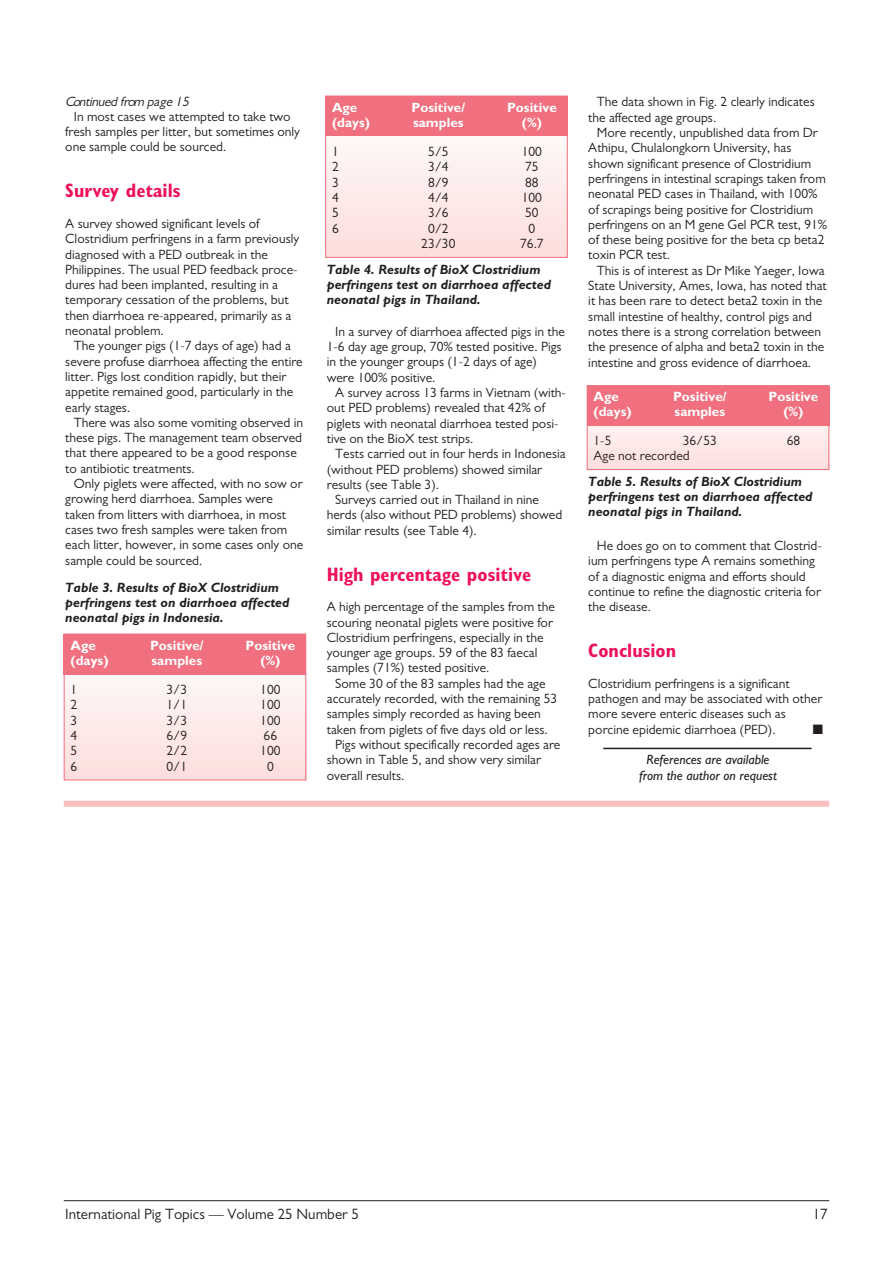
<style>
.page{position:relative;width:893px;height:1263px;background:#fff}
.page>*{position:absolute;margin:0;border:0;box-sizing:border-box;transform-origin:0 0}
.t1{font:700 condensed 19.5px "Gill Sans";color:#ee1059}
.t2{font:15px "Gill Sans";color:#231f20}
.t3{font:13.5px/15.3px "Gill Sans";color:#231f20}
.t4{font:italic 700 13.5px/15px "Gill Sans";color:#231f20}
.t5{font:700 13.5px "Gill Sans";color:#fff}
.t6{font:italic 13.5px/15.3px "Gill Sans";color:#231f20;text-align:center}
.t7{font:italic 13.5px "Gill Sans";color:#231f20}
.t8{font:13.5px "Zapf Dingbats ITC";color:#231f20}
</style>
<div class="page">
<hr style="left:64px;top:1200px;width:765px;height:1px;background:#231f20">
<div style="left:64px;top:801px;width:765px;height:6px;background:#f9bebe"></div>
<div style="left:587px;top:399px;width:242px;height:70px;background:#fde8e7"></div>
<div style="left:587px;top:386px;width:242px;height:40px;background:#f1707f"></div>
<div style="left:587px;top:385px;width:242px;height:85px;border:1px solid #f1707f"></div>
<div style="left:326px;top:111px;width:242px;height:146px;background:linear-gradient(to right,#fdebea,#fdebea)"></div>
<div style="left:325px;top:96px;width:243px;height:40px;background:#f1707f"></div>
<div style="left:325px;top:96px;width:243px;height:162px;border:1px solid #f1707f"></div>
<div style="left:64px;top:647px;width:242px;height:133px;background:#fdeaea"></div>
<div style="left:64px;top:634px;width:242px;height:41px;background:#f1707f"></div>
<div style="left:64px;top:634px;width:242px;height:146px;border:1px solid #f1707f"></div>
<hr style="left:603px;top:748px;width:209px;height:1px;background:#231f20">
<p class="t7" style="left:65px;top:97px;width:128px">Continued from page 15</p>
<p class="t3" style="left:65px;top:110px;width:236px;text-indent:9px">In most cases we attempted to take two fresh samples per litter, but sometimes only one sample could be sourced.</p>
<h1 class="t1" style="left:65px;top:183px;width:117px">Survey details</h1>
<p class="t3" style="left:65px;top:217px;width:235px">A survey showed significant levels of Clostridium perfringens in a farm previously diagnosed with a PED outbreak in the Philippines. The usual PED feedback proce&shy;dures had been implanted, resulting in a temporary cessation of the problems, but then diarrhoea re-appeared, primarily as a neonatal problem.</p>
<p class="t3" style="left:65px;top:340px;width:239px;text-indent:9px">The younger pigs (1-7 days of age) had a severe profuse diarrhoea affecting the entire litter. Pigs lost condition rapidly, but their appetite remained good, particularly in the early stages.</p>
<p class="t3" style="left:65px;top:416px;width:239px;text-indent:9px">There was also some vomiting observed in these pigs. The management team observed that there appeared to be a good response to antibiotic treatments.</p>
<p class="t3" style="left:65px;top:477px;width:239px;text-indent:9px">Only piglets were affected, with no sow or growing herd diarrhoea. Samples were taken from litters with diarrhoea, in most cases two fresh samples were taken from each litter, however, in some cases only one sample could be sourced.</p>
<p class="t4" style="left:65px;top:581px;width:226px">Table 3. Results of BioX Clostridium perfringens test on diarrhoea affected neonatal pigs in Indonesia.</p>
<p class="t5" style="left:71px;top:640px;width:27px">Age</p>
<p class="t5" style="left:150px;top:640px;width:55px">Positive/</p>
<p class="t5" style="left:245px;top:640px;width:51px">Positive</p>
<p class="t5" style="left:71px;top:655px;width:40px">(days)</p>
<p class="t5" style="left:152px;top:655px;width:52px">samples</p>
<p class="t5" style="left:260px;top:655px;width:22px">(%)</p>
<p class="t3" style="left:71px;top:683px;width:8px">1</p>
<p class="t3" style="left:166px;top:683px;width:22px">3/3</p>
<p class="t3" style="left:260px;top:683px;width:22px">100</p>
<p class="t3" style="left:71px;top:699px;width:8px">2</p>
<p class="t3" style="left:166px;top:699px;width:22px">1/1</p>
<p class="t3" style="left:260px;top:699px;width:22px">100</p>
<p class="t3" style="left:71px;top:714px;width:8px">3</p>
<p class="t3" style="left:166px;top:714px;width:22px">3/3</p>
<p class="t3" style="left:260px;top:714px;width:22px">100</p>
<p class="t3" style="left:71px;top:729px;width:8px">4</p>
<p class="t3" style="left:166px;top:729px;width:22px">6/9</p>
<p class="t3" style="left:264px;top:729px;width:15px">66</p>
<p class="t3" style="left:71px;top:744px;width:8px">5</p>
<p class="t3" style="left:166px;top:744px;width:22px">2/2</p>
<p class="t3" style="left:260px;top:744px;width:22px">100</p>
<p class="t3" style="left:71px;top:760px;width:8px">6</p>
<p class="t3" style="left:166px;top:760px;width:22px">0/1</p>
<p class="t3" style="left:267px;top:760px;width:8px">0</p>
<p class="t5" style="left:332px;top:102px;width:27px">Age</p>
<p class="t5" style="left:412px;top:102px;width:55px">Positive/</p>
<p class="t5" style="left:507px;top:102px;width:51px">Positive</p>
<p class="t5" style="left:332px;top:117px;width:40px">(days)</p>
<p class="t5" style="left:413px;top:117px;width:52px">samples</p>
<p class="t5" style="left:522px;top:117px;width:22px">(%)</p>
<p class="t3" style="left:332px;top:145px;width:8px">1</p>
<p class="t3" style="left:428px;top:145px;width:22px">5/5</p>
<p class="t3" style="left:522px;top:145px;width:22px">100</p>
<p class="t3" style="left:332px;top:161px;width:8px">2</p>
<p class="t3" style="left:428px;top:161px;width:22px">3/4</p>
<p class="t3" style="left:525px;top:161px;width:15px">75</p>
<p class="t3" style="left:332px;top:176px;width:8px">3</p>
<p class="t3" style="left:428px;top:176px;width:22px">8/9</p>
<p class="t3" style="left:525px;top:176px;width:15px">88</p>
<p class="t3" style="left:332px;top:191px;width:8px">4</p>
<p class="t3" style="left:428px;top:191px;width:22px">4/4</p>
<p class="t3" style="left:522px;top:191px;width:22px">100</p>
<p class="t3" style="left:332px;top:207px;width:8px">5</p>
<p class="t3" style="left:428px;top:207px;width:22px">3/6</p>
<p class="t3" style="left:525px;top:207px;width:15px">50</p>
<p class="t3" style="left:332px;top:222px;width:8px">6</p>
<p class="t3" style="left:428px;top:222px;width:22px">0/2</p>
<p class="t3" style="left:528px;top:222px;width:8px">0</p>
<p class="t3" style="left:421px;top:237px;width:36px">23/30</p>
<p class="t3" style="left:520px;top:237px;width:25px">76.7</p>
<p class="t4" style="left:327px;top:264px;width:226px">Table 4. Results of BioX Clostridium perfringens test on diarrhoea affected neonatal pigs in Thailand.</p>
<p class="t3" style="left:327px;top:325px;width:240px;text-indent:9px">In a survey of diarrhoea affected pigs in the 1-6 day age group, 70% tested positive. Pigs in the younger groups (1-2 days of age) were 100% positive.</p>
<p class="t3" style="left:327px;top:386px;width:241px;text-indent:9px">A survey across 13 farms in Vietnam (with&shy;out PED problems) revealed that 42% of piglets with neonatal diarrhoea tested posi&shy;tive on the BioX test strips.</p>
<p class="t3" style="left:335px;top:447px;width:232px">Tests carried out in four herds in Indonesia</p>
<p class="t3" style="left:327px;top:463px;width:217px">(without PED problems) showed similar</p>
<p class="t3" style="left:327px;top:478px;width:114px">results (see Table 3).</p>
<p class="t3" style="left:335px;top:493px;width:205px">Surveys carried out in Thailand in nine</p>
<p class="t3" style="left:327px;top:509px;width:237px">herds (also without PED problems) showed</p>
<p class="t3" style="left:327px;top:524px;width:152px">similar results (see Table 4).</p>
<h1 class="t1" style="left:327px;top:567px;width:206px">High percentage positive</h1>
<p class="t3" style="left:327px;top:600px;width:230px">A high percentage of the samples from the scouring neonatal piglets were positive for Clostridium perfringens, especially in the younger age groups. 59 of the 83 faecal samples (71%) tested positive.</p>
<p class="t3" style="left:335px;top:677px;width:212px">Some 30 of the 83 samples had the age</p>
<p class="t3" style="left:327px;top:692px;width:232px">accurately recorded, with the remaining 53</p>
<p class="t3" style="left:327px;top:708px;width:216px">samples simply recorded as having been</p>
<p class="t3" style="left:327px;top:723px;width:223px">taken from piglets of five days old or less.</p>
<p class="t3" style="left:335px;top:738px;width:227px">Pigs without specifically recorded ages are</p>
<p class="t3" style="left:327px;top:753px;width:216px">shown in Table 5, and show very similar</p>
<p class="t3" style="left:327px;top:769px;width:79px">overall results.</p>
<p class="t3" style="left:588px;top:96px;width:228px;text-indent:9px">The data shown in Fig. 2 clearly indicates the affected age groups.</p>
<p class="t3" style="left:588px;top:126px;width:240px;text-indent:9px">More recently, unpublished data from Dr Athipu, Chulalongkorn University, has shown significant presence of Clostridium perfringens in intestinal scrapings taken from neonatal PED cases in Thailand, with 100% of scrapings being positive for Clostridium perfringens on an M gene Gel PCR test, 91% of these being positive for the beta cp beta2 toxin PCR test.</p>
<p class="t3" style="left:588px;top:264px;width:240px;text-indent:9px">This is of interest as Dr Mike Yaeger, Iowa State University, Ames, Iowa, has noted that it has been rare to detect beta2 toxin in the small intestine of healthy, control pigs and notes there is a strong correlation between the presence of alpha and beta2 toxin in the intestine and gross evidence of diarrhoea.</p>
<p class="t5" style="left:594px;top:391px;width:27px">Age</p>
<p class="t5" style="left:673px;top:391px;width:55px">Positive/</p>
<p class="t5" style="left:768px;top:391px;width:51px">Positive</p>
<p class="t5" style="left:594px;top:407px;width:40px">(days)</p>
<p class="t5" style="left:675px;top:407px;width:52px">samples</p>
<p class="t5" style="left:783px;top:407px;width:22px">(%)</p>
<p class="t3" style="left:594px;top:434px;width:19px">1-5</p>
<p class="t3" style="left:683px;top:434px;width:36px">36/53</p>
<p class="t3" style="left:787px;top:434px;width:15px">68</p>
<p class="t3" style="left:594px;top:449px;width:98px">Age not recorded</p>
<p class="t4" style="left:588px;top:475px;width:226px">Table 5. Results of BioX Clostridium perfringens test on diarrhoea affected neonatal pigs in Thailand.</p>
<p class="t3" style="left:588px;top:539px;width:235px;text-indent:9px">He does go on to comment that Clostrid&shy;ium perfringens type A remains something of a diagnostic enigma and efforts should continue to refine the diagnostic criteria for the disease.</p>
<h1 class="t1" style="left:588px;top:643px;width:89px">Conclusion</h1>
<p class="t3" style="left:588px;top:677px;width:235px">Clostridium perfringens is a significant pathogen and may be associated with other more severe enteric diseases such as porcine epidemic diarrhoea (PED).</p>
<p class="t8" style="left:813px;top:721px;width:12px">■</p>
<p class="t6" style="left:639px;top:753px;width:139px">References are available from the author on request</p>
<p class="t2" style="left:65px;top:1209px;width:295px">International Pig Topics — Volume 25 Number 5</p>
<p class="t2" style="left:813px;top:1209px;width:16px">17</p>
</div>
